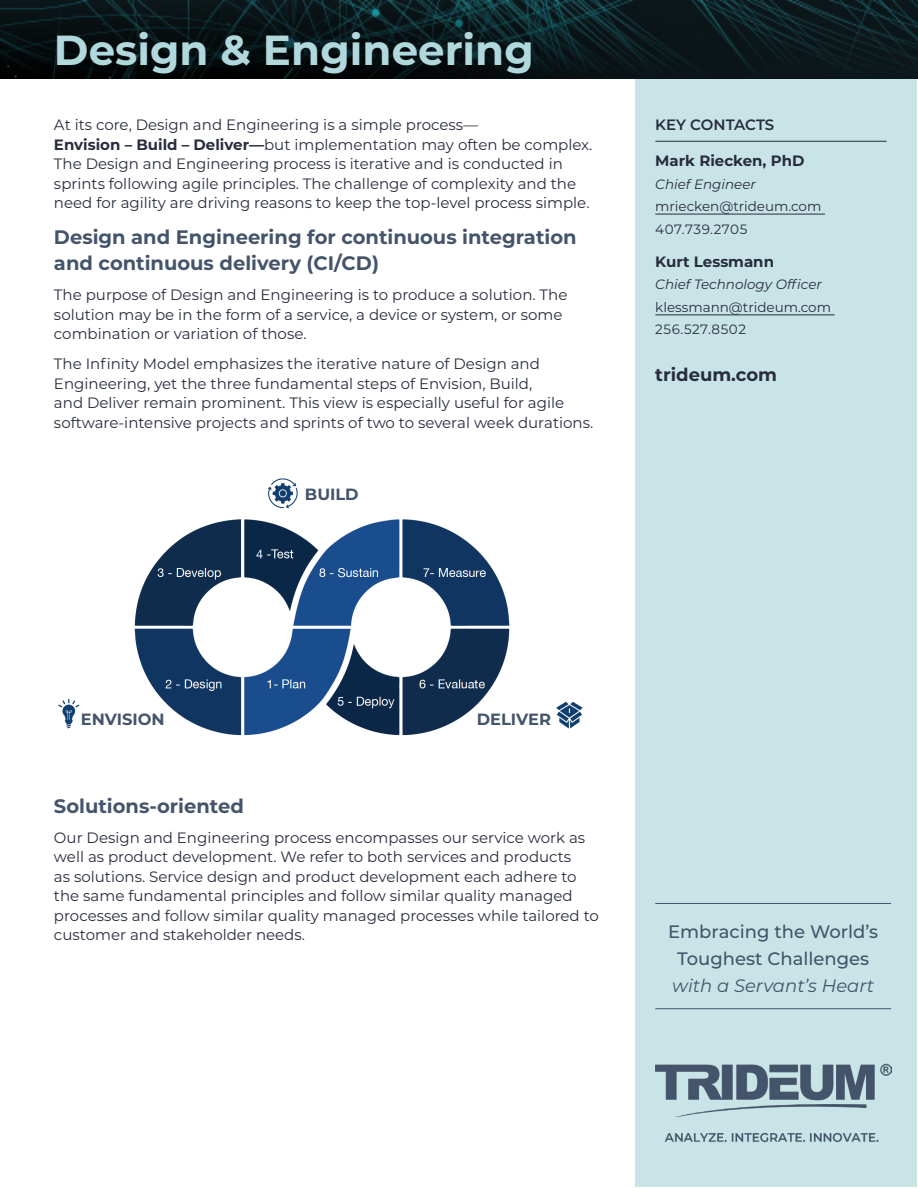
<style>
.page{position:relative;width:918px;height:1188px;background:#fff}
.page>*{position:absolute;margin:0;border:0;box-sizing:border-box;transform-origin:0 0}
.page_head{font:700 42px "Montserrat";color:#b1d9dd}
.subhead{font:700 19.5px/25.5px "Montserrat";color:#44546a}
.t1{font:500 18px/27px "Montserrat";color:#44546a;text-align:center}
.t2{font:italic 18px "Montserrat";color:#44546a}
.body_Style_1{font:700 18px "Montserrat";color:#282d3c}
.t3{font:700 16.2px "Montserrat";color:#44546a}
.body_Style_1-2{font:15px/19.5px "Montserrat";color:#282d3c}
.body_Style_1-3{font:700 15px "Montserrat";color:#282d3c}
.contact_subhead{font:600 15px "Montserrat";letter-spacing:-.01em;color:#282d3c}
.body_Style_1-4{font:13.5px/22.5px "Montserrat";color:#282d3c}
.s1{font-weight:700}
.s2{font-style:italic}
</style>
<div class="page">
<div style="left:635px;top:80px;width:282px;height:1107px;background:#c8e4e7"></div>
<img style="left:0;top:0;width:918px;height:79px">
<img style="left:655px;top:1063px;width:236px;height:80px">
<hr style="left:655px;top:903px;width:236px;height:1px;background:#44546a">
<hr style="left:655px;top:1008px;width:236px;height:1px;background:#44546a">
<hr style="left:655px;top:141px;width:232px;height:1px;background:#282d3c">
<hr style="left:655px;top:214px;width:170px;height:1px;background:#282d3c">
<hr style="left:655px;top:315px;width:180px;height:1px;background:#282d3c">
<img style="left:58px;top:478px;width:525px;height:258px">
<div style="left:81px;top:707px;width:84px;height:21px;background:#fff"></div>
<div style="left:305px;top:478px;width:84px;height:28px;background:#fff"></div>
<div style="left:476px;top:706px;width:75px;height:21px;background:#fff"></div>
<p class="page_head" style="left:54px;top:20px;width:481px">Design &amp; Engineering</p>
<p class="body_Style_1-2" style="left:54px;top:114px;width:540px">At its core, Design and Engineering is a simple process—<br><span class="s1">Envision – Build – Deliver—</span>but implementation may often be complex.<br>The Design and Engineering process is iterative and is conducted in sprints following agile principles. The challenge of complexity and the need for agility are driving reasons to keep the top-level process simple.</p>
<p class="subhead" style="left:54px;top:224px;width:524px">Design and Engineering for continuous integration and continuous delivery (CI/CD)</p>
<p class="body_Style_1-2" style="left:54px;top:285px;width:515px">The purpose of Design and Engineering is to produce a solution. The solution may be in the form of a service, a device or system, or some combination or variation of those.</p>
<p class="body_Style_1-2" style="left:54px;top:354px;width:541px">The Infinity Model emphasizes the iterative nature of Design and Engineering, yet the three fundamental steps of Envision, Build,<br>and Deliver remain prominent. This view is especially useful for agile software-intensive projects and sprints of two to several week durations.</p>
<p class="t3" style="left:305px;top:483px;width:55px">BUILD</p>
<p class="contact_subhead" style="left:655px;top:114px;width:121px">KEY CONTACTS</p>
<p class="body_Style_1-3" style="left:655px;top:150px;width:151px">Mark Riecken, PhD</p>
<p class="body_Style_1-4" style="left:655px;top:172px;width:168px"><span class="s2">Chief Engineer </span>mriecken@trideum.com<br>407.739.2705</p>
<p class="body_Style_1-3" style="left:655px;top:251px;width:120px">Kurt Lessmann</p>
<p class="body_Style_1-4" style="left:655px;top:273px;width:177px"><span class="s2">Chief Technology Officer </span>klessmann@trideum.com<br>256.527.8502</p>
<p class="body_Style_1" style="left:655px;top:362px;width:123px">trideum.com</p>
<p class="t3" style="left:81px;top:708px;width:85px">ENVISION</p>
<p class="t3" style="left:477px;top:707px;width:76px">DELIVER</p>
<p class="subhead" style="left:54px;top:792px;width:191px">Solutions-oriented</p>
<p class="body_Style_1-2" style="left:54px;top:827px;width:546px">Our Design and Engineering process encompasses our service work as well as product development. We refer to both services and products<br>as solutions. Service design and product development each adhere to the same fundamental principles and follow similar quality managed processes and follow similar quality managed processes while tailored to customer and stakeholder needs.</p>
<p class="t1" style="left:668px;top:917px;width:211px">Embracing the World’s<br>Toughest Challenges</p>
<p class="t2" style="left:672px;top:973px;width:203px">with a Servant’s Heart</p>
</div>
